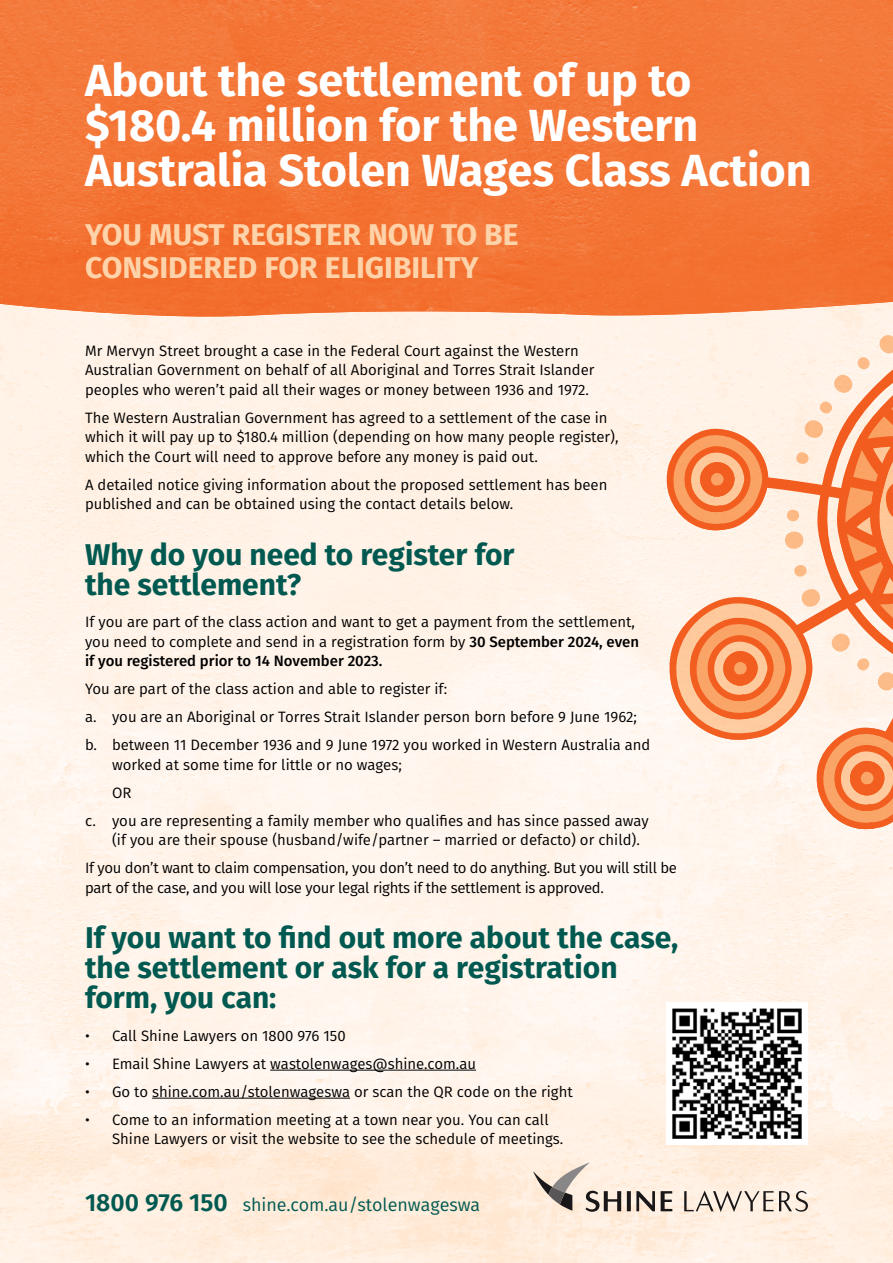
<style>
.page{position:relative;width:893px;height:1263px;background:#fff}
.page>*{position:absolute;margin:0;border:0;box-sizing:border-box;transform-origin:0 0}
.t1{font:700 45px/45px "Fira Sans";color:#fff}
.t2{font:700 30px/30px "Fira Sans";color:#005950}
.t3{font:700 30px/33px "Fira Sans";color:#fed3aa}
.t4{font:18px "Fira Sans";color:#005950}
.t5{font:15px/19.5px "Fira Sans";color:#000}
.t6{font:15px/28px "Fira Sans";letter-spacing:-.02em;color:#000}
.s1{font-weight:500}
.s2{font-weight:600;font-size:24.75px}
</style>
<div class="page">
<img style="left:0;top:321px;width:893px;height:942px">
<img style="left:0;top:0;width:893px;height:318px">
<hr style="left:270px;top:1070px;width:206px;height:1px;background:#000">
<hr style="left:152px;top:1098px;width:198px;height:1px;background:#000">
<svg style="left:533px;top:1162px;width:139px;height:50px;background:#d5c8bc"></svg>
<svg style="left:684px;top:1190px;width:124px;height:22px;background:#cbbfb4"></svg>
<svg style="left:667px;top:197px;width:226px;height:138px;background:#f58953"></svg>
<svg style="left:667px;top:335px;width:226px;height:494px;background:#fbc6a8"></svg>
<img style="left:666px;top:1002px;width:142px;height:142px">
<h1 class="t1" style="left:85px;top:55px;width:728px">About the settlement of up to $180.4 million for the Western<br>Australia Stolen Wages Class Action</h1>
<h2 class="t3" style="left:85px;top:216px;width:435px">YOU MUST REGISTER NOW TO BE<br>CONSIDERED FOR ELIGIBILITY</h2>
<p class="t5" style="left:85px;top:341px;width:511px">Mr Mervyn Street brought a case in the Federal Court against the Western<br>Australian Government on behalf of all Aboriginal and Torres Strait Islander peoples who weren’t paid all their wages or money between 1936 and 1972.</p>
<p class="t5" style="left:85px;top:408px;width:535px">The Western Australian Government has agreed to a settlement of the case in which it will pay up to $180.4 million (depending on how many people register), which the Court will need to approve before any money is paid out.</p>
<p class="t5" style="left:85px;top:475px;width:524px">A detailed notice giving information about the proposed settlement has been published and can be obtained using the contact details below.</p>
<h2 class="t2" style="left:85px;top:537px;width:431px">Why do you need to register for the settlement?</h2>
<p class="t5" style="left:85px;top:612px;width:556px">If you are part of the class action and want to get a payment from the settlement, you need to complete and send in a registration form by <span class="s1">30 September 2024, even if you registered prior to 14 November 2023.</span></p>
<p class="t5" style="left:85px;top:675px;width:567px;line-height:28px">You are part of the class action and able to register if:<br>a. you are an Aboriginal or Torres Strait Islander person born before 9 June 1962; b. between 11 December 1936 and 9 June 1972 you worked in Western Australia and</p>
<p class="t5" style="left:112px;top:754px;width:291px">worked at some time for little or no wages;</p>
<p class="t5" style="left:112px;top:782px;width:21px">OR</p>
<p class="t5" style="left:85px;top:810px;width:565px">c. you are representing a family member who qualifies and has since passed away</p>
<p class="t6" style="left:85px;top:826px;width:594px;text-indent:27px">(if you are their spouse (husband/wife/partner – married or defacto) or child).<br>If you don’t want to claim compensation, you don’t need to do anything. But you will still be</p>
<p class="t6" style="left:85px;top:873px;width:520px">part of the case, and you will lose your legal rights if the settlement is approved.</p>
<h2 class="t2" style="left:85px;top:921px;width:595px">If you want to find out more about the case, the settlement or ask for a registration form, you can:</h2>
<p class="t5" style="left:85px;top:1025px;width:262px">• Call Shine Lawyers on 1800 976 150</p>
<p class="t5" style="left:85px;top:1053px;width:392px">• Email Shine Lawyers at wastolenwages@shine.com.au</p>
<p class="t5" style="left:85px;top:1081px;width:489px">• Go to shine.com.au/stolenwageswa or scan the QR code on the right</p>
<p class="t5" style="left:112px;top:1109px;width:453px;text-indent:-27px">• Come to an information meeting at a town near you. You can call<br>Shine Lawyers or visit the website to see the schedule of meetings.</p>
<p class="t4" style="left:85px;top:1191px;width:397px"><span class="s2">1800 976 150</span> shine.com.au/stolenwageswa</p>
</div>
